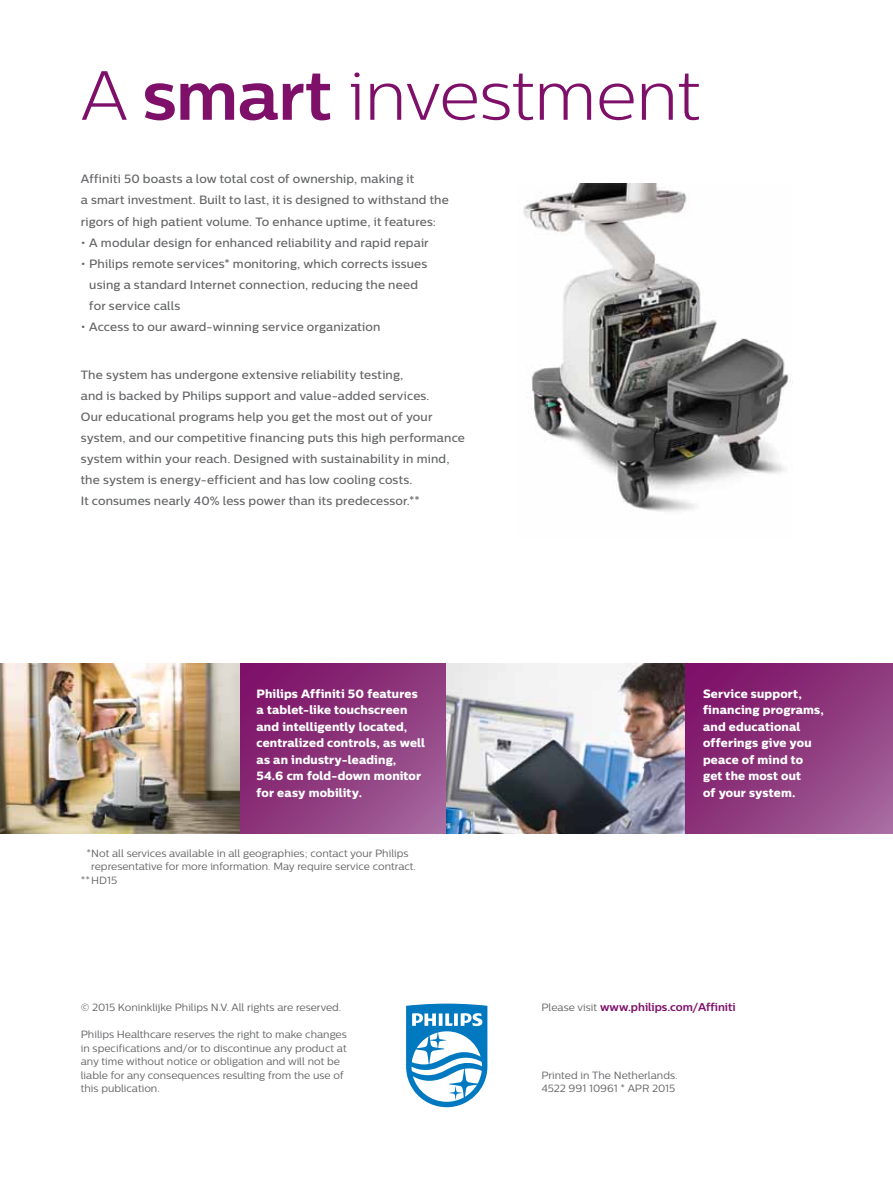
<style>
.page{position:relative;width:893px;height:1188px;background:#fff}
.page>*{position:absolute;margin:0;border:0;box-sizing:border-box;transform-origin:0 0}
.t1{font:300 69px "Centrale Sans";letter-spacing:-.01em;color:#7e1069}
.t2{font:500 12px/21px "Centrale Sans";letter-spacing:.01em;color:#636466}
.t3{font:12px/16.5px "Centrale Sans X Bold";letter-spacing:.01em;color:#fff}
.t4{font:700 11.25px "Centrale Sans";color:#7e1069}
.t5{font:10.5px/13.5px "Centrale Sans";color:#636466}
.s1{font-weight:700}
.s2{font-weight:400;font-size:10.5px;color:#636466}
</style>
<div class="page">
<svg style="left:684px;top:663px;width:209px;height:170px;background:#8d377d"></svg>
<svg style="left:239px;top:663px;width:208px;height:170px;background:#8e3b7e"></svg>
<img style="left:447px;top:663px;width:237px;height:170px">
<img style="left:0;top:663px;width:239px;height:170px">
<img style="left:523px;top:184px;width:270px;height:328px">
<svg style="left:406px;top:1004px;width:81px;height:103px"></svg>
<h1 class="t1" style="left:81px;top:56px;width:621px">A <span class="s1">smart</span> investment</h1>
<p class="t2" style="left:81px;top:168px;width:370px">Affiniti 50 boasts a low total cost of ownership, making it<br>a smart investment. Built to last, it is designed to withstand the</p>
<p class="t2" style="left:81px;top:211px;width:357px">rigors of high patient volume. To enhance uptime, it features:</p>
<p class="t2" style="left:81px;top:232px;width:349px">• A modular design for enhanced reliability and rapid repair</p>
<p class="t2" style="left:89px;top:253px;width:339px;text-indent:-9px">• Philips remote services* monitoring, which corrects issues using a standard Internet connection, reducing the need for service calls</p>
<p class="t2" style="left:81px;top:316px;width:301px">• Access to our award-winning service organization</p>
<p class="t2" style="left:81px;top:364px;width:386px">The system has undergone extensive reliability testing,<br>and is backed by Philips support and value-added services.<br>Our educational programs help you get the most out of your system, and our competitive financing puts this high performance system within your reach. Designed with sustainability in mind, the system is energy-efficient and has low cooling costs.<br>It consumes nearly 40% less power than its predecessor.**</p>
<p class="t3" style="left:256px;top:685px;width:170px">Philips Affiniti 50 features a tablet-like touchscreen and intelligently located, centralized controls, as well as an industry-leading,<br>54.6 cm fold-down monitor for easy mobility.</p>
<p class="t5" style="left:86px;top:846px;width:324px">* Not all services available in all geographies; contact your Philips</p>
<p class="t5" style="left:91px;top:860px;width:326px">representative for more information. May require service contract.</p>
<p class="t5" style="left:81px;top:873px;width:38px">** HD15</p>
<p class="t5" style="left:81px;top:1001px;width:262px">© 2015 Koninklijke Philips N.V. All rights are reserved.</p>
<p class="t5" style="left:81px;top:1028px;width:268px">Philips Healthcare reserves the right to make changes in specifications and/or to discontinue any product at any time without notice or obligation and will not be liable for any consequences resulting from the use of this publication.</p>
<p class="t3" style="left:703px;top:685px;width:122px">Service support, financing programs, and educational offerings give you peace of mind to get the most out<br>of your system.</p>
<p class="t4" style="left:541px;top:1001px;width:196px"><span class="s2">Please visit</span> www.philips.com/Affiniti</p>
<p class="t5" style="left:541px;top:1068px;width:138px">Printed in The Netherlands.<br>4522 991 10961 * APR 2015</p>
</div>
